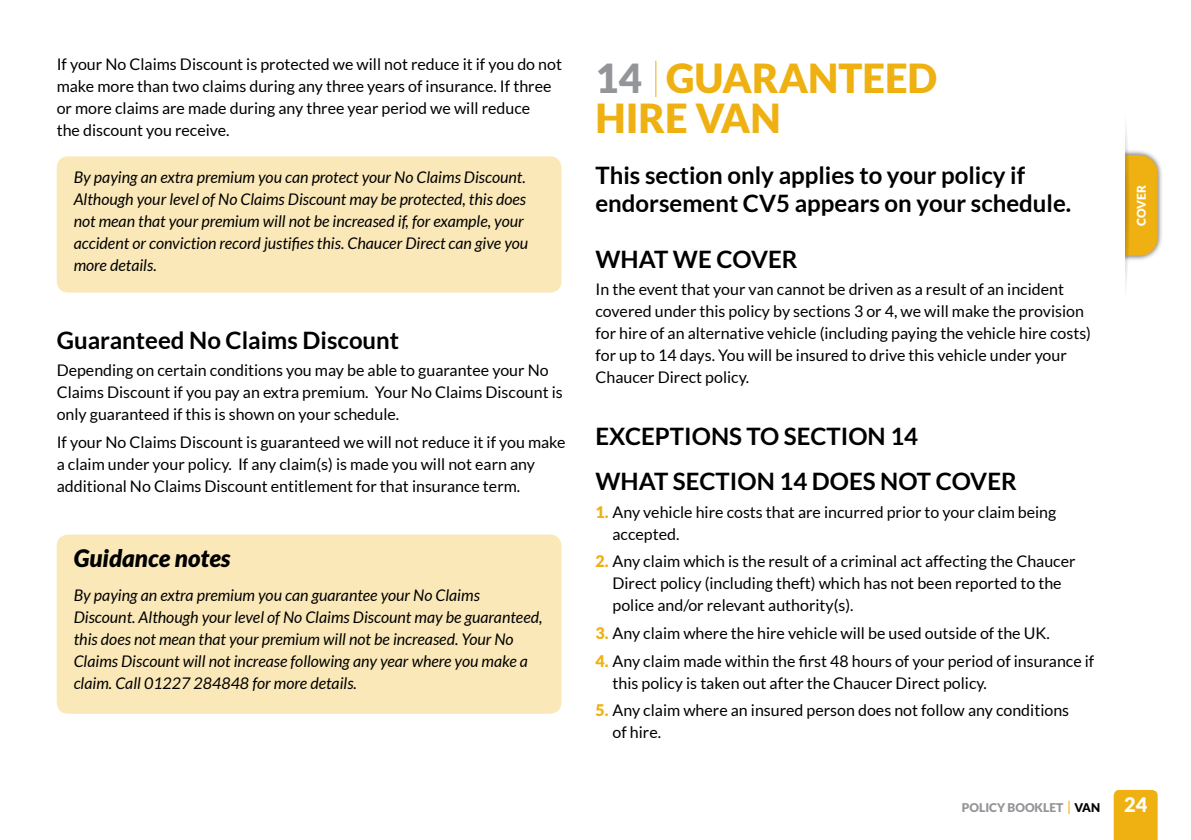
<style>
.page{position:relative;width:1191px;height:840px;background:#fff}
.page>*{position:absolute;margin:0;border:0;box-sizing:border-box;transform-origin:0 0}
.t1{font:900 40px/40px "Lato";color:#eeb111}
.t2{font:700 24px/28px "Lato";color:#000}
.t3{font:italic 900 24px "Lato";color:#000}
.t4{font:16px/22px "Lato";color:#000}
.t5{font:italic 16px/22px "Lato";color:#000}
.t6{font:900 12px "Lato";color:#939598}
.t7{font:900 12px "Lato";color:#fff}
.s1{color:#939598}
.s2{font-weight:900;color:#eeb111}
.s3{font-size:18px;color:#eeb111}
.s4{color:#000}
.s5{font-size:20px;color:#fff}
</style>
<div class="page">
<div style="left:1113px;top:789px;width:44px;height:50px;background:#eeb111"></div>
<div style="left:57px;top:156px;width:504px;height:136px;background:#fae8b8;border-radius:11px"></div>
<div style="left:57px;top:534px;width:504px;height:179px;background:#fae8b8;border-radius:11px"></div>
<hr style="left:655px;top:61px;width:1px;height:36px;background:#eeb111">
<div style="left:1112px;top:149px;width:51px;height:113px;background:#000;opacity:.75"></div>
<div style="left:1128px;top:155px;width:29px;height:101px;background:#eeb111"></div>
<svg style="left:1116px;top:108px;width:13px;height:195px"></svg>
<div style="left:1099px;top:91px;width:25px;height:226px;background:#fff"></div>
<p class="t4" style="left:57px;top:53px;width:507px">If your No Claims Discount is protected we will not reduce it if you do not make more than two claims during any three years of insurance. If three or more claims are made during any three year period we will reduce<br>the discount you receive.</p>
<p class="t5" style="left:74px;top:167px;width:456px">By paying an extra premium you can protect your No Claims Discount.<br>Although your level of No Claims Discount may be protected, this does not mean that your premium will not be increased if, for example, your accident or conviction record justifies this. Chaucer Direct can give you more details.</p>
<h2 class="t2" style="left:57px;top:325px;width:344px">Guaranteed No Claims Discount</h2>
<p class="t4" style="left:57px;top:359px;width:507px">Depending on certain conditions you may be able to guarantee your No<br>Claims Discount if you pay an extra premium. Your No Claims Discount is only guaranteed if this is shown on your schedule.</p>
<p class="t4" style="left:57px;top:431px;width:510px">If your No Claims Discount is guaranteed we will not reduce it if you make a claim under your policy. If any claim(s) is made you will not earn any additional No Claims Discount entitlement for that insurance term.</p>
<h2 class="t3" style="left:74px;top:544px;width:158px">Guidance notes</h2>
<p class="t5" style="left:74px;top:584px;width:470px">By paying an extra premium you can guarantee your No Claims Discount. Although your level of No Claims Discount may be guaranteed, this does not mean that your premium will not be increased. Your No Claims Discount will not increase following any year where you make a claim. Call 01227 284848 for more details.</p>
<h1 class="t1" style="left:595px;top:57px;width:211px"><span class="s1">14</span> GUARANTEED<br>HIREVAN</h1>
<h2 class="t2" style="left:595px;top:161px;width:477px">This section only applies to your policy if endorsement CV5 appears on your schedule.</h2>
<h2 class="t2" style="left:595px;top:244px;width:42px">What</h2>
<h2 class="t2" style="left:673px;top:244px;width:95px">we cover</h2>
<p class="t4" style="left:595px;top:278px;width:497px">In the event that your van cannot be driven as a result of an incident covered under this policy by sections 3 or 4, we will make the provision for hire of an alternative vehicle (including paying the vehicle hire costs) for up to 14 days. You will be insured to drive this vehicle under your Chaucer Direct policy.</p>
<h2 class="t2" style="left:595px;top:421px;width:44px">Excepti</h2>
<h2 class="t2" style="left:692px;top:421px;width:118px">ons to secti</h2>
<h2 class="t2" style="left:848px;top:421px;width:71px">on 14</h2>
<h2 class="t2" style="left:595px;top:466px;width:42px">What</h2>
<h2 class="t2" style="left:673px;top:466px;width:314px">SECTION 14 doES not cover</h2>
<p class="t4" style="left:612px;top:500px;width:445px;text-indent:-17px"><span class="s2">1.</span> Any vehicle hire costs that are incurred prior to your claim being accepted.</p>
<p class="t4" style="left:612px;top:550px;width:464px;text-indent:-17px"><span class="s2">2.</span> Any claim which is the result of a criminal act affecting the Chaucer<br>Direct policy (including theft) which has not been reported to the police and/or relevant authority(s).</p>
<p class="t4" style="left:595px;top:621px;width:456px"><span class="s2">3.</span> Any claim where the hire vehicle will be used outside of the UK.</p>
<p class="t4" style="left:612px;top:649px;width:483px;text-indent:-17px"><span class="s2">4.</span> Any claim made within the first 48 hours of your period of insurance if this policy is taken out after the Chaucer Direct policy.</p>
<p class="t4" style="left:612px;top:699px;width:458px;text-indent:-17px"><span class="s2">5.</span> Any claim where an insured person does not follow any conditions of hire.</p>
<p class="t7" style="left:1134px;top:226px;width:41px;rotate:-90deg">COVER</p>
<p class="t6" style="left:962px;top:799px;width:187px">POLICY BOOKLET <span class="s3">I</span> <span class="s4">VAN</span> <span class="s5">24</span></p>
</div>
